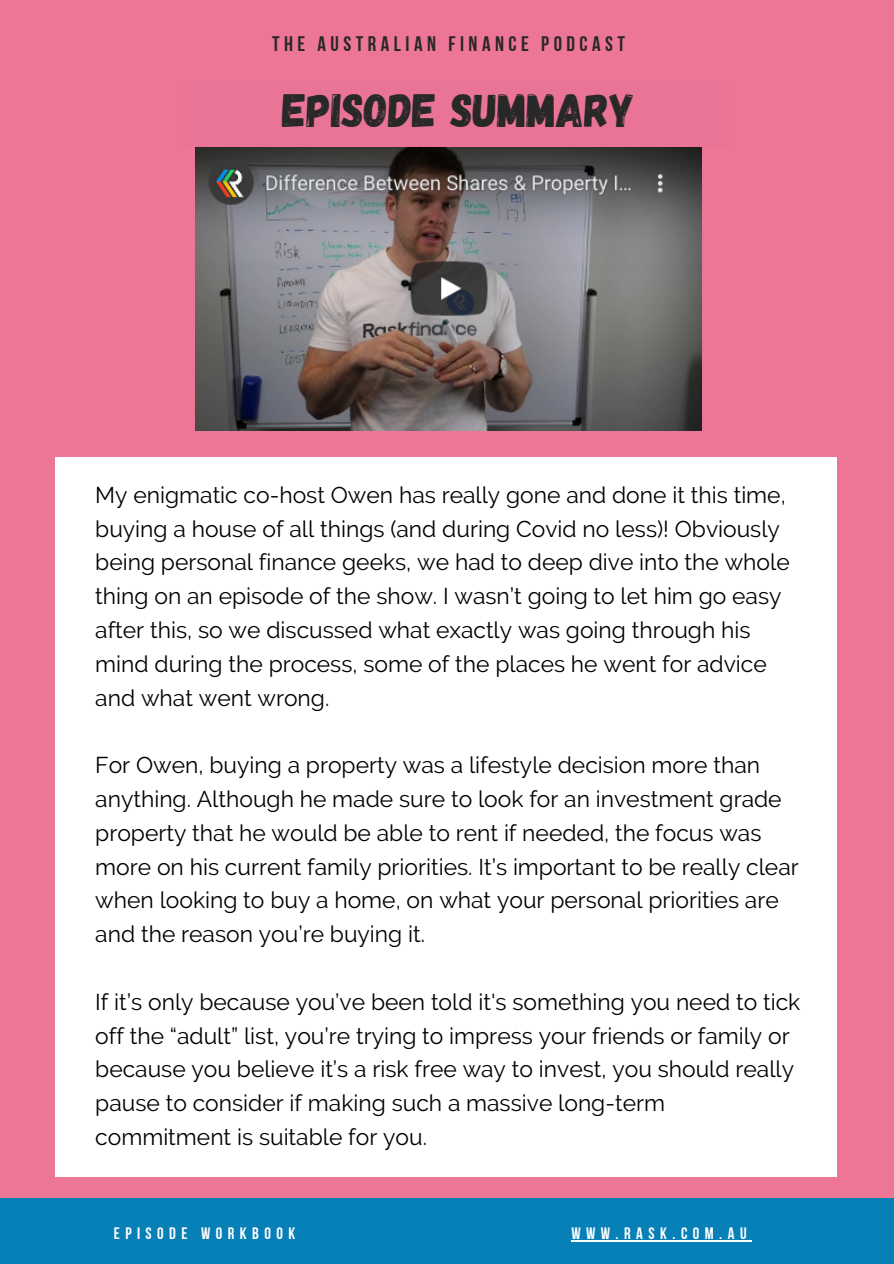
<style>
.page{position:relative;width:894px;height:1264px;background:#fff}
.page>*{position:absolute;margin:0;border:0;box-sizing:border-box;transform-origin:0 0}
.t1{font:46.65px "Gagalin";color:#282828}
.t2{font:22.8px/33.8px "Raleway";color:#000}
.t3{font:21px "Bebas Neue Cyrillic";letter-spacing:.215em;color:#282828}
.t4{font:16.5px "Bebas Neue Cyrillic";letter-spacing:.33em;color:#fff}
</style>
<div class="page">
<div style="left:0;top:0;width:893px;height:1263px;background:#ed7697"></div>
<div style="left:55px;top:457px;width:782px;height:719px;background:#fff"></div>
<img style="left:196px;top:147px;width:505px;height:283px">
<div style="left:0;top:1197px;width:893px;height:66px;background:#0680b6"></div>
<hr style="left:571px;top:1240px;width:180px;height:1px;background:#fff">
<p class="t3" style="left:272px;top:35px;width:354px">THE AUSTRALIAN FINANCE PODCAST</p>
<h1 class="t1" style="left:282px;top:80px;width:354px">EPISODE SUMMARY</h1>
<p class="t2" style="left:95px;top:478px;width:695px">My enigmatic co-host Owen has really gone and done it this time, buying a house of all things (and during Covid no less)! Obviously being personal finance geeks, we had to deep dive into the whole thing on an episode of the show. I wasn’t going to let him go easy after this, so we discussed what exactly was going through his mind during the process, some of the places he went for advice and what went wrong.</p>
<p class="t2" style="left:95px;top:748px;width:704px">For Owen, buying a property was a lifestyle decision more than anything. Although he made sure to look for an investment grade property that he would be able to rent if needed, the focus was more on his current family priorities. It’s important to be really clear when looking to buy a home, on what your personal priorities are and the reason you’re buying it.</p>
<p class="t2" style="left:95px;top:984px;width:706px">If it’s only because you’ve been told it's something you need to tick off the “adult” list, you’re trying to impress your friends or family or because you believe it’s a risk free way to invest, you should really pause to consider if making such a massive long-term commitment is suitable for you.</p>
<p class="t4" style="left:114px;top:1226px;width:183px">EPISODE WORKBOOK</p>
<p class="t4" style="left:571px;top:1226px;width:177px">WWW.RASK.COM.AU</p>
</div>
